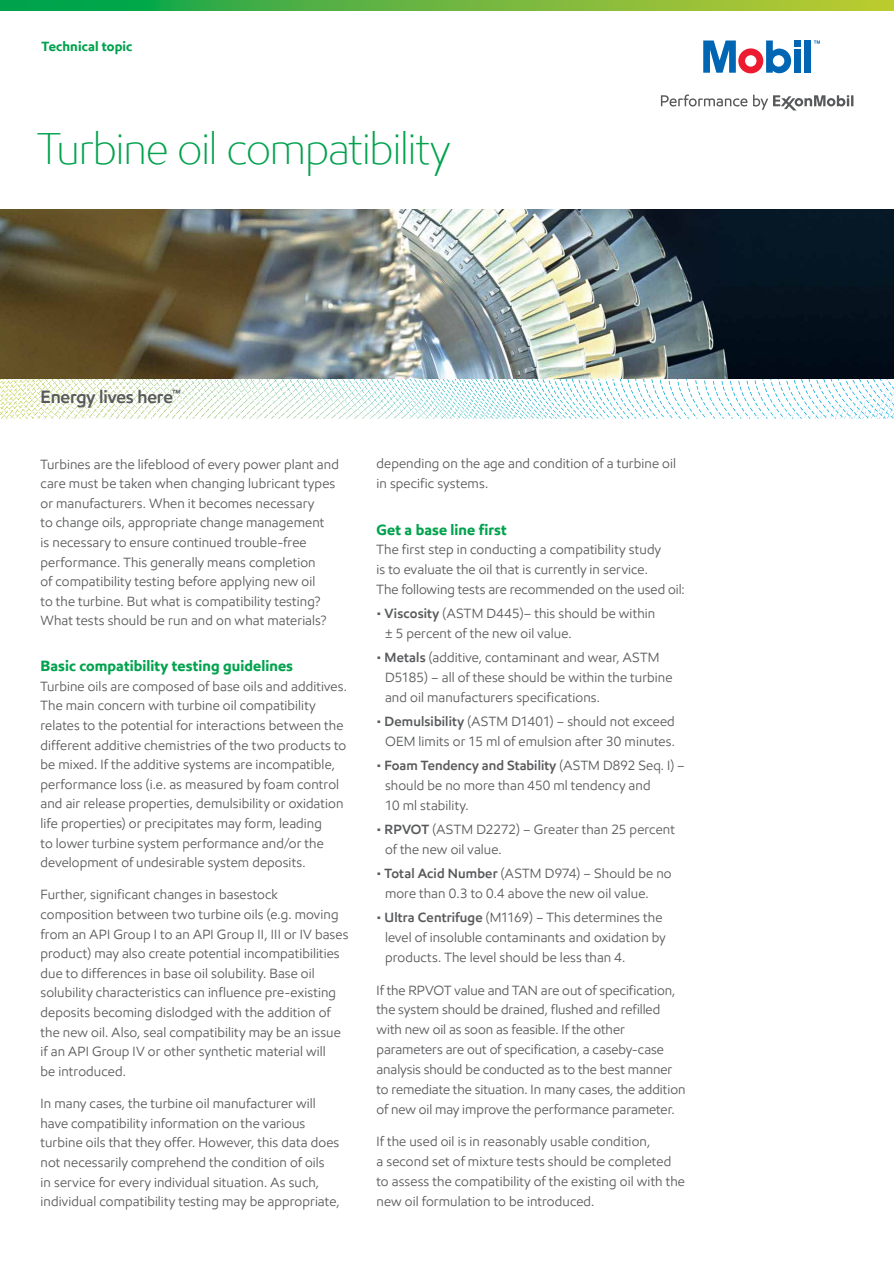
<style>
.page{position:relative;width:894px;height:1264px;background:#fff}
.page>*{position:absolute;margin:0;border:0;box-sizing:border-box;transform-origin:0 0}
.t1{font:300 45px "E Mprint";letter-spacing:-.02em;color:#00a24d;scale:.96 1}
.t2{font:600 18px "E Mprint";letter-spacing:-.01em;color:#58595b}
.t3{font:700 15px "E Mprint";letter-spacing:.005em;color:#00a24d}
.t4{font:13.5px/19.6px "E Mprint";letter-spacing:.005em;color:#58595b}
.t5{font:700 13.5px "E Mprint";letter-spacing:.01em;color:#00a24d}
.s1{font-weight:600}
</style>
<div class="page">
<svg style="left:165px;top:378px;width:728px;height:5px"></svg>
<svg style="left:0;top:0;width:893px;height:11px;background:#62b540"></svg>
<div style="left:793px;top:41px;width:7px;height:6px;background:#0066b3"></div>
<div style="left:793px;top:49px;width:7px;height:24px;background:#0066b3"></div>
<div style="left:804px;top:41px;width:6px;height:32px;background:#0066b3"></div>
<svg style="left:703px;top:40px;width:87px;height:33px"></svg>
<svg style="left:814px;top:41px;width:5px;height:3px"></svg>
<svg style="left:660px;top:94px;width:193px;height:16px"></svg>
<img style="left:0;top:209px;width:893px;height:169px">
<p class="t5" style="left:42px;top:38px;width:92px">Technical topic</p>
<h1 class="t1" style="left:38px;top:120px;width:430px">Turbine oil compatibility</h1>
<h2 class="t2" style="left:40px;top:385px;width:142px">Energy lives here<sup>™</sup></h2>
<p class="t4" style="left:40px;top:454px;width:300px">Turbines are the lifeblood of every power plant and care must be taken when changing lubricant types or manufacturers. When it becomes necessary<br>to change oils, appropriate change management<br>is necessary to ensure continued trouble-free performance. This generally means completion<br>of compatibility testing before applying new oil<br>to the turbine. But what is compatibility testing?<br>What tests should be run and on what materials?</p>
<p class="t3" style="left:40px;top:656px;width:254px">Basic compatibility testing guidelines</p>
<p class="t4" style="left:40px;top:676px;width:308px">Turbine oils are composed of base oils and additives.<br>The main concern with turbine oil compatibility relates to the potential for interactions between the different additive chemistries of the two products to be mixed. If the additive systems are incompatible, performance loss (i.e. as measured by foam control and air release properties, demulsibility or oxidation life properties) or precipitates may form, leading<br>to lower turbine system performance and/or the development of undesirable system deposits.</p>
<p class="t4" style="left:40px;top:885px;width:309px">Further, significant changes in basestock composition between two turbine oils (e.g. moving from an API Group I to an API Group II, III or IV bases product) may also create potential incompatibilities due to differences in base oil solubility. Base oil solubility characteristics can influence pre-existing deposits becoming dislodged with the addition of the new oil. Also, seal compatibility may be an issue if an API Group IV or other synthetic material will<br>be introduced.</p>
<p class="t4" style="left:40px;top:1093px;width:300px">In many cases, the turbine oil manufacturer will have compatibility information on the various turbine oils that they offer. However, this data does not necessarily comprehend the condition of oils<br>in service for every individual situation. As such, individual compatibility testing may be appropriate,</p>
<p class="t4" style="left:376px;top:454px;width:301px">depending on the age and condition of a turbine oil in specific systems.</p>
<p class="t3" style="left:376px;top:520px;width:132px">Get a base line first</p>
<p class="t4" style="left:376px;top:540px;width:309px">The first step in conducting a compatibility study<br>is to evaluate the oil that is currently in service.<br>The following tests are recommended on the used oil:</p>
<p class="t4" style="left:385px;top:604px;width:271px;text-indent:-9px">• <span class="s1">Viscosity</span> (ASTM D445)– this should be within ± 5 percent of the new oil value.</p>
<p class="t4" style="left:385px;top:648px;width:289px;text-indent:-9px">• <span class="s1">Metals</span> (additive, contaminant and wear, ASTM<br>D5185) – all of these should be within the turbine and oil manufacturers specifications.</p>
<p class="t4" style="left:376px;top:711px;width:300px;text-align:right">• <span class="s1">Demulsibility</span> (ASTM D1401) – should not exceed<br>OEM limits or 15 ml of emulsion after 30 minutes.</p>
<p class="t4" style="left:385px;top:755px;width:301px;text-indent:-9px">• <span class="s1">Foam Tendency and Stability</span> (ASTM D892 Seq. I) – should be no more than 450 ml tendency and<br>10 ml stability.</p>
<p class="t4" style="left:385px;top:819px;width:291px;text-indent:-9px">• <span class="s1">RPVOT</span> (ASTM D2272) – Greater than 25 percent of the new oil value.</p>
<p class="t4" style="left:385px;top:863px;width:288px;text-indent:-9px">• <span class="s1">Total Acid Number</span> (ASTM D974) – Should be no more than 0.3 to 0.4 above the new oil value.</p>
<p class="t4" style="left:385px;top:907px;width:282px;text-indent:-9px">• <span class="s1">Ultra Centrifuge</span> (M1169) – This determines the level of insoluble contaminants and oxidation by products. The level should be less than 4.</p>
<p class="t4" style="left:376px;top:980px;width:310px">If the RPVOT value and TAN are out of specification, the system should be drained, flushed and refilled with new oil as soon as feasible. If the other parameters are out of specification, a caseby-case analysis should be conducted as to the best manner to remediate the situation. In many cases, the addition of new oil may improve the performance parameter.</p>
<p class="t4" style="left:376px;top:1131px;width:310px">If the used oil is in reasonably usable condition,<br>a second set of mixture tests should be completed to assess the compatibility of the existing oil with the new oil formulation to be introduced.</p>
</div>
